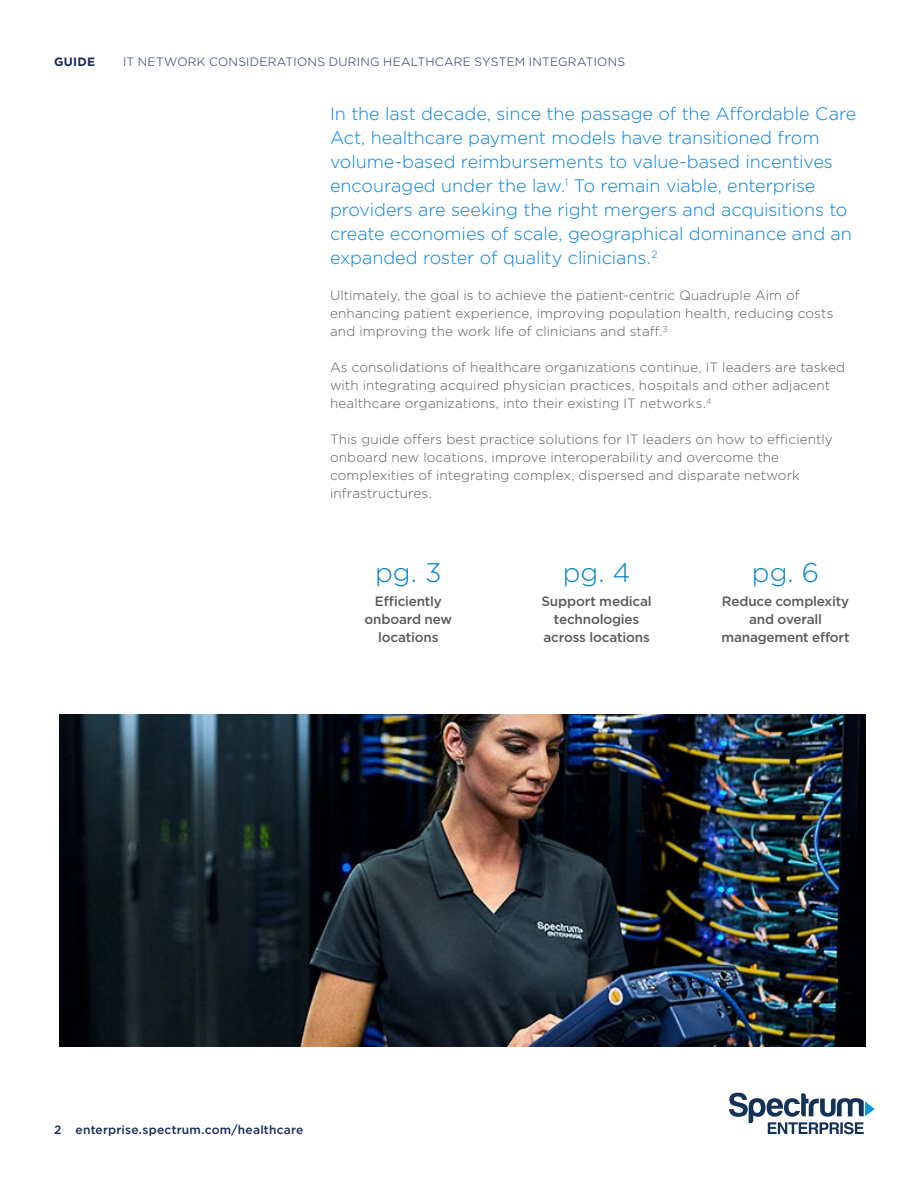
<style>
.page{position:relative;width:918px;height:1188px;background:#fff}
.page>*{position:absolute;margin:0;border:0;box-sizing:border-box;transform-origin:0 0}
.t1{font:300 27px "Gotham";color:#0083ca}
.Body_9_12{font:300 18px/24px "Gotham";letter-spacing:-.005em;color:#0082e6}
.Body_9_12-2{font:300 13.5px/18px "Gotham";letter-spacing:.01em;color:#5a5a5a}
.Body_9_12-3{font:500 13.5px/18px "Gotham";letter-spacing:-.015em;color:#5a5a5a;text-align:center}
.Collateral_Type_Titl{font:300 12px "Gotham";letter-spacing:.025em;color:#172a5a}
.t2{font:500 12px "Gotham";letter-spacing:.02em;color:#172a5a}
.t3{font:700 12px "Gotham";letter-spacing:.025em;color:#172a5a}
</style>
<div class="page">
<img style="left:59px;top:714px;width:807px;height:333px">
<svg style="left:729px;top:1093px;width:146px;height:41px"></svg>
<p class="t3" style="left:54px;top:54px;width:43px">GUIDE</p>
<p class="Collateral_Type_Titl" style="left:123px;top:54px;width:504px">IT NETWORK CONSIDERATIONS DURING HEALTHCARE SYSTEM INTEGRATIONS</p>
<p class="Body_9_12" style="left:330px;top:101px;width:528px">In the last decade, since the passage of the Affordable Care Act, healthcare payment models have transitioned from volume-based reimbursements to value-based incentives encouraged under the law.<sup>1</sup> To remain viable, enterprise providers are seeking the right mergers and acquisitions to create economies of scale, geographical dominance and an expanded roster of quality clinicians.<sup>2</sup></p>
<p class="Body_9_12-2" style="left:330px;top:286px;width:505px">Ultimately, the goal is to achieve the patient-centric Quadruple Aim of enhancing patient experience, improving population health, reducing costs and improving the work life of clinicians and staff.<sup>3</sup></p>
<p class="Body_9_12-2" style="left:330px;top:358px;width:517px">As consolidations of healthcare organizations continue, IT leaders are tasked with integrating acquired physician practices, hospitals and other adjacent healthcare organizations, into their existing IT networks.<sup>4</sup></p>
<p class="Body_9_12-2" style="left:330px;top:430px;width:504px">This guide offers best practice solutions for IT leaders on how to efficiently onboard new locations, improve interoperability and overcome the complexities of integrating complex, dispersed and disparate network infrastructures.</p>
<p class="t1" style="left:375px;top:555px;width:68px">pg. 3</p>
<p class="Body_9_12-3" style="left:364px;top:592px;width:89px">Efficiently onboard new locations</p>
<p class="t1" style="left:563px;top:555px;width:69px">pg. 4</p>
<p class="Body_9_12-3" style="left:541px;top:592px;width:112px">Support medical technologies across locations</p>
<p class="t1" style="left:752px;top:555px;width:69px">pg. 6</p>
<p class="Body_9_12-3" style="left:722px;top:592px;width:130px">Reduce complexity and overall management effort</p>
<p class="t2" style="left:54px;top:1122px;width:251px">2 enterprise.spectrum.com/healthcare</p>
</div>
